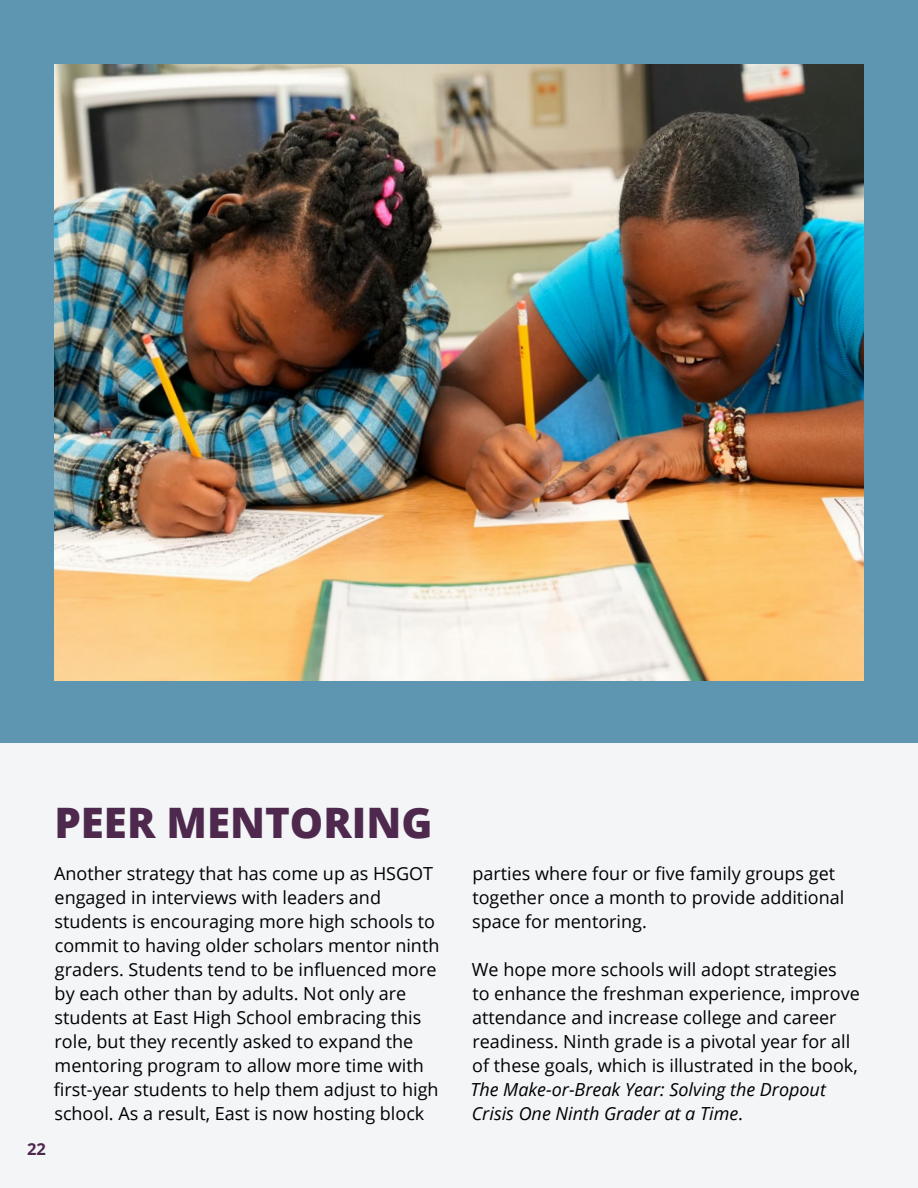
<style>
.page{position:relative;width:918px;height:1188px;background:#f3f5f7}
.page>*{position:absolute;margin:0;border:0;box-sizing:border-box;transform-origin:0 0}
.t1{font:800 42px "Open Sans";color:#4f284d}
.t2{font:18px/24px "Open Sans";color:#000}
.t3{font:italic 18px/24px "Open Sans";color:#000}
.t4{font:700 16.5px "Open Sans";color:#4f284d}
.s1{font-style:normal}
</style>
<div class="page">
<div style="left:0;top:0;width:918px;height:742px;background:#5e95b0"></div>
<img style="left:54px;top:65px;width:810px;height:615px">
<h1 class="t1" style="left:54px;top:791px;width:380px">PEER MENTORING</h1>
<p class="t4" style="left:27px;top:1138px;width:20px">22</p>
<p class="t2" style="left:54px;top:861px;width:387px">Another strategy that has come up as HSGOT engaged in interviews with leaders and students is encouraging more high schools to commit to having older scholars mentor ninth graders. Students tend to be influenced more by each other than by adults. Not only are students at East High School embracing this role, but they recently asked to expand the mentoring program to allow more time with first-year students to help them adjust to high school. As a result, East is now hosting block</p>
<p class="t2" style="left:472px;top:861px;width:374px">parties where four or five family groups get together once a month to provide additional space for mentoring.</p>
<p class="t2" style="left:472px;top:957px;width:389px">We hope more schools will adopt strategies<br>to enhance the freshman experience, improve attendance and increase college and career readiness. Ninth grade is a pivotal year for all of these goals, which is illustrated in the book,</p>
<p class="t3" style="left:470px;top:1077px;width:357px">The Make-or-Break Year: Solving the Dropout<br>Crisis One Ninth Grader at a Time<span class="s1">.</span></p>
</div>
